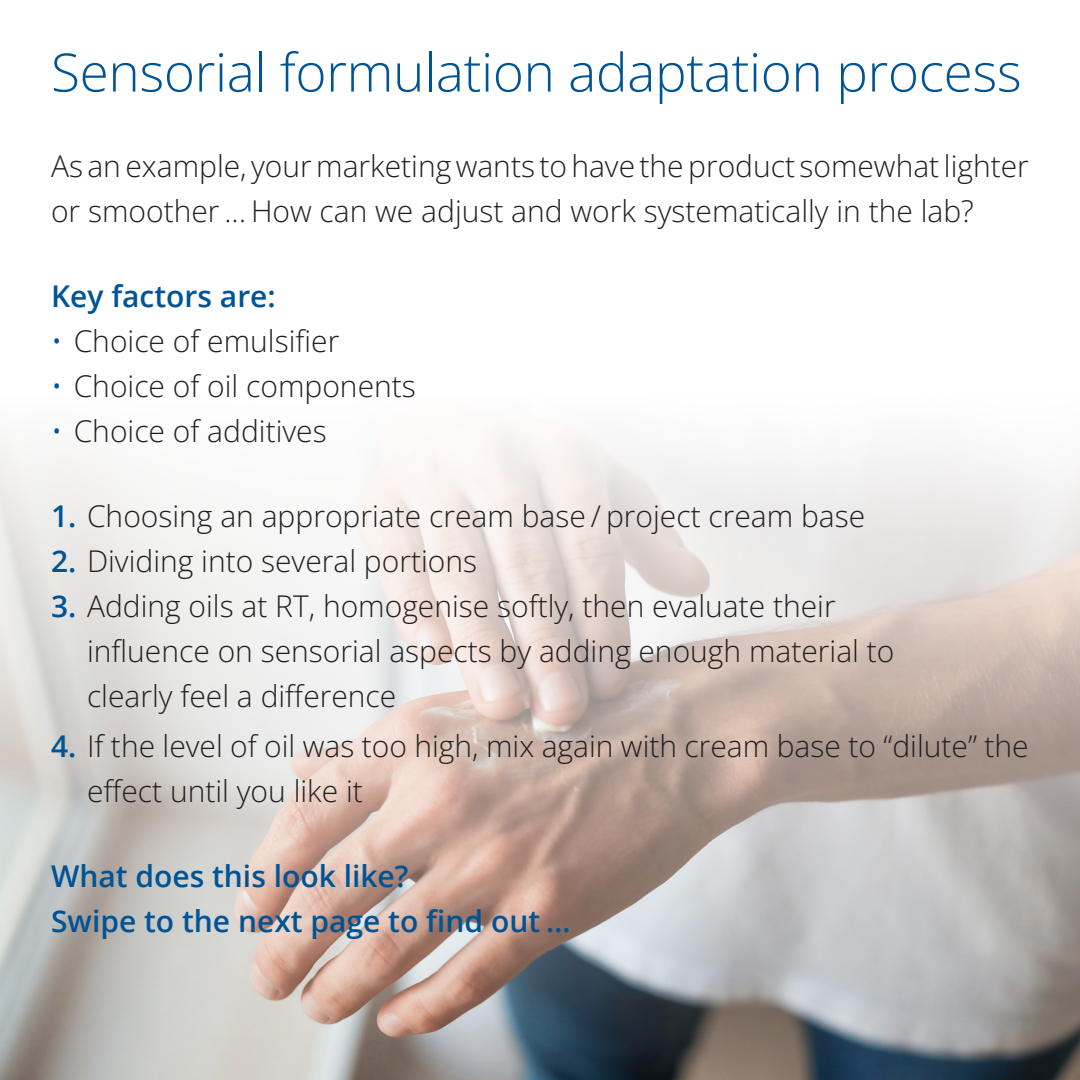
<style>
.page{position:relative;width:1080px;height:1080px;background:#fff}
.page>*{position:absolute;margin:0;border:0;box-sizing:border-box;transform-origin:0 0}
.Lauftext{font:53px "Open Sans";letter-spacing:-.005em;color:#005495}
.Lauftext-2{font:30px/45px "Open Sans";color:#231f20}
.Lauftext-3{font:600 30px "Open Sans";color:#005495}
.s1{color:#005495}
.s2{font-weight:600;color:#005495}
</style>
<div class="page">
<img style="left:0;top:429px;width:1080px;height:651px">
<p class="Lauftext" style="left:51px;top:36px;width:972px">Sensorial formulation adaptation process</p>
<p class="Lauftext-2" style="left:51px;top:142px;width:979px">As an example, your marketing wants to have the product somewhat lighter or smoother … How can we adjust and work systematically in the lab?</p>
<p class="Lauftext-3" style="left:51px;top:275px;width:226px">Key factors are:</p>
<p class="Lauftext-2" style="left:51px;top:317px;width:290px"><span class="s1">•</span> Choice of emulsifier</p>
<p class="Lauftext-2" style="left:51px;top:362px;width:366px"><span class="s1">•</span> Choice of oil components</p>
<p class="Lauftext-2" style="left:51px;top:407px;width:277px"><span class="s1">•</span> Choice of additives</p>
<p class="Lauftext-2" style="left:51px;top:492px;width:816px"><span class="s2">1.</span> Choosing an appropriate cream base / project cream base</p>
<p class="Lauftext-2" style="left:51px;top:537px;width:428px"><span class="s2">2.</span> Dividing into several portions</p>
<p class="Lauftext-2" style="left:87px;top:582px;width:809px;text-indent:-36px"><span class="s2">3.</span> Adding oils at RT, homogenise softly, then evaluate their influence on sensorial aspects by adding enough material to clearly feel a difference</p>
<p class="Lauftext-2" style="left:87px;top:723px;width:943px;text-indent:-36px"><span class="s2">4.</span> If the level of oil was too high, mix again with cream base to “dilute” the effect until you like it</p>
<p class="Lauftext-3" style="left:51px;top:856px;width:359px">What does this look like?</p>
<p class="Lauftext-3" style="left:51px;top:901px;width:521px">Swipe to the next page to find out …</p>
</div>
